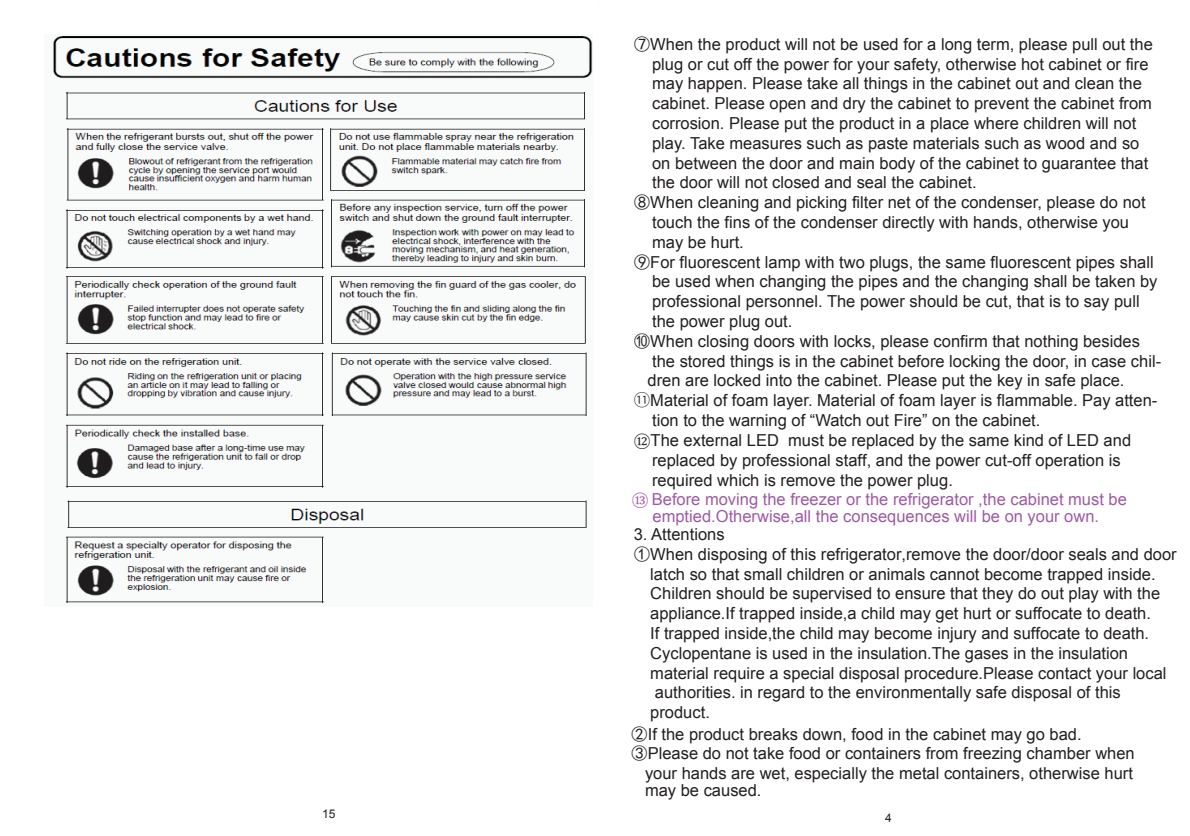
<style>
.page{position:relative;width:1190px;height:836px;background:#fff}
.page>*{position:absolute;margin:0;border:0;box-sizing:border-box;transform-origin:0 0}
.t1{font:16.5px "Arial";color:#231f20}
.t2{font:16.5px "Arial";color:#9e5aa4}
.t3{font:12px "Arial";color:#231f20}
.s1{font-family:"Sim Hei"}
.s2{font-family:"Koz Go Pro"}
.s3{font-family:"Cambria Math";font-size:14px}
</style>
<div class="page">
<img style="left:53px;top:36px;width:539px;height:567px">
<p class="t3" style="left:322px;top:806px;width:15px">15</p>
<p class="t1" style="left:634px;top:33px;width:521px"><span class="s1">⑦</span>When the product will not be used for a long term, please pull out the</p>
<p class="t1" style="left:652px;top:53px;width:498px">plug or cut off the power for your safety, otherwise hot cabinet or fire</p>
<p class="t1" style="left:652px;top:73px;width:491px">may happen. Please take all things in the cabinet out and clean the</p>
<p class="t1" style="left:652px;top:93px;width:501px">cabinet. Please open and dry the cabinet to prevent the cabinet from</p>
<p class="t1" style="left:652px;top:112px;width:486px">corrosion. Please put the product in a place where children will not</p>
<p class="t1" style="left:652px;top:132px;width:489px">play. Take measures such as paste materials such as wood and so</p>
<p class="t1" style="left:652px;top:152px;width:498px">on between the door and main body of the cabinet to guarantee that</p>
<p class="t1" style="left:652px;top:172px;width:326px">the door will not closed and seal the cabinet.</p>
<p class="t1" style="left:634px;top:192px;width:513px"><span class="s1">⑧</span>When cleaning and picking filter net of the condenser, please do not</p>
<p class="t1" style="left:652px;top:211px;width:478px">touch the fins of the condenser directly with hands, otherwise you</p>
<p class="t1" style="left:652px;top:231px;width:93px">may be hurt.</p>
<p class="t1" style="left:634px;top:251px;width:521px"><span class="s1">⑨</span>For fluorescent lamp with two plugs, the same fluorescent pipes shall</p>
<p class="t1" style="left:652px;top:271px;width:507px">be used when changing the pipes and the changing shall be taken by</p>
<p class="t1" style="left:652px;top:291px;width:489px">professional personnel. The power should be cut, that is to say pull</p>
<p class="t1" style="left:652px;top:310px;width:142px">the power plug out.</p>
<p class="t1" style="left:634px;top:330px;width:508px"><span class="s1">⑩</span>When closing doors with locks, please confirm that nothing besides</p>
<p class="t1" style="left:652px;top:350px;width:511px">the stored things is in the cabinet before locking the door, in case chil-</p>
<p class="t1" style="left:648px;top:370px;width:478px">dren are locked into the cabinet. Please put the key in safe place.</p>
<p class="t1" style="left:634px;top:390px;width:525px"><span class="s2">⑪</span>Material of foam layer. Material of foam layer is flammable. Pay atten-</p>
<p class="t1" style="left:652px;top:409px;width:390px">tion to the warning of “Watch out Fire” on the cabinet.</p>
<p class="t1" style="left:634px;top:429px;width:499px"><span class="s3">⑫</span>The external LED must be replaced by the same kind of LED and</p>
<p class="t1" style="left:652px;top:449px;width:470px">replaced by professional staff, and the power cut-off operation is</p>
<p class="t1" style="left:652px;top:469px;width:302px">required which is remove the power plug.</p>
<p class="t2" style="left:632px;top:488px;width:496px"><span class="s3">⑬</span> Before moving the freezer or the refrigerator ,the cabinet must be</p>
<p class="t2" style="left:653px;top:506px;width:448px">emptied.Otherwise,all the consequences will be on your own.</p>
<p class="t1" style="left:634px;top:523px;width:92px">3. Attentions</p>
<p class="t1" style="left:634px;top:543px;width:544px"><span class="s1">①</span>When disposing of this refrigerator,remove the door/door seals and door</p>
<p class="t1" style="left:650px;top:563px;width:507px">latch so that small children or animals cannot become trapped inside.</p>
<p class="t1" style="left:650px;top:583px;width:511px">Children should be supervised to ensure that they do out play with the</p>
<p class="t1" style="left:650px;top:603px;width:502px">appliance.If trapped inside,a child may get hurt or suffocate to death.</p>
<p class="t1" style="left:650px;top:622px;width:500px">If trapped inside,the child may become injury and suffocate to death.</p>
<p class="t1" style="left:650px;top:642px;width:479px">Cyclopentane is used in the insulation.The gases in the insulation</p>
<p class="t1" style="left:650px;top:662px;width:518px">material require a special disposal procedure.Please contact your local</p>
<p class="t1" style="left:655px;top:682px;width:467px">authorities. in regard to the environmentally safe disposal of this</p>
<p class="t1" style="left:650px;top:702px;width:61px">product.</p>
<p class="t1" style="left:631px;top:723px;width:452px"><span class="s1">②</span>If the product breaks down, food in the cabinet may go bad.</p>
<p class="t1" style="left:631px;top:743px;width:505px"><span class="s1">③</span>Please do not take food or containers from freezing chamber when</p>
<p class="t1" style="left:645px;top:763px;width:489px">your hands are wet, especially the metal containers, otherwise hurt</p>
<p class="t1" style="left:645px;top:779px;width:118px">may be caused.</p>
<p class="t3" style="left:885px;top:810px;width:8px">4</p>
</div>
